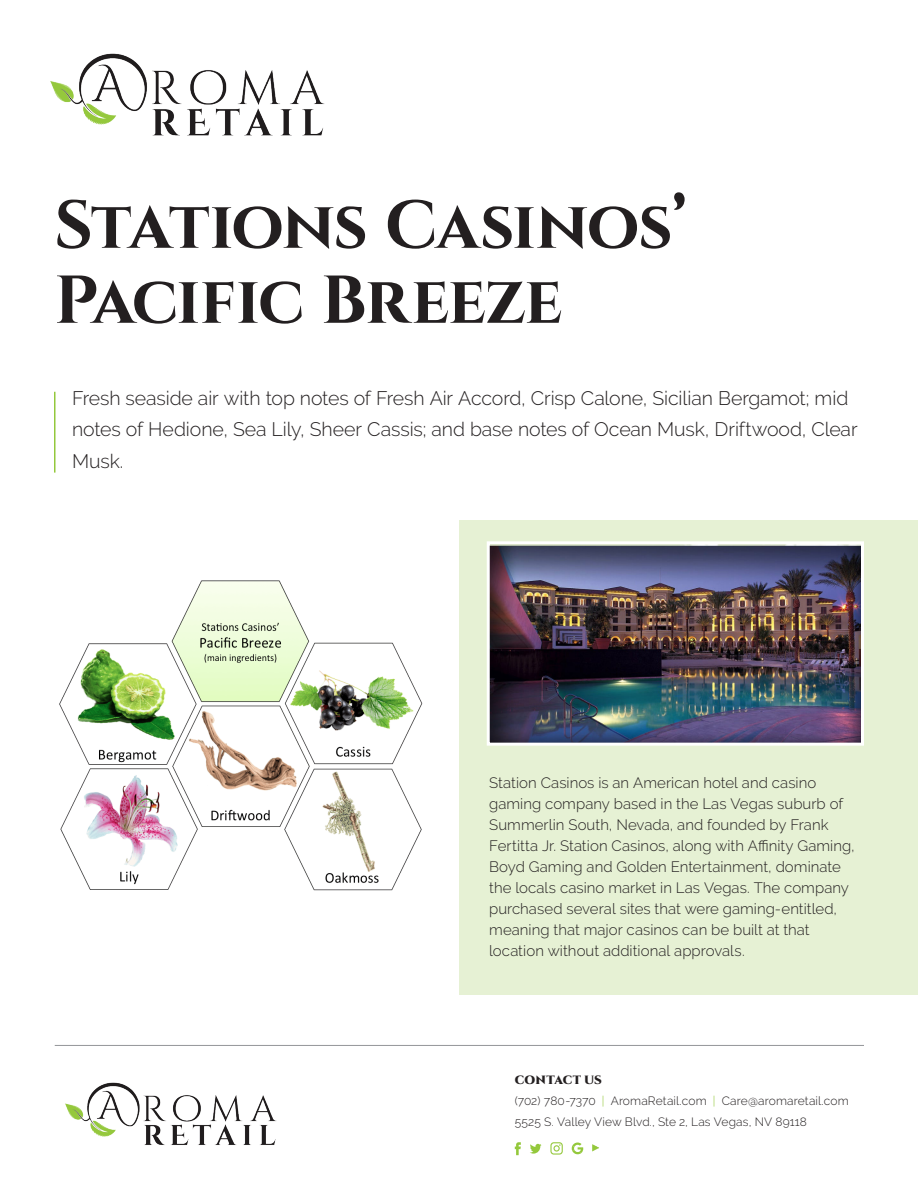
<style>
.page{position:relative;width:918px;height:1188px;background:#fff}
.page>*{position:absolute;margin:0;border:0;box-sizing:border-box;transform-origin:0 0}
.t1{font:700 67.5px/75px "Cinzel";letter-spacing:-.025em;color:#231f20}
.t2{font:300 19.5px/31.5px "Raleway";letter-spacing:-.005em;color:#231f20}
.t3{font:300 15px/21px "Raleway";letter-spacing:.005em;color:#231f20}
.t4{font:300 12px "Raleway";letter-spacing:.01em;color:#231f20}
.t5{font:900 12px "Cinzel";letter-spacing:.005em;color:#231f20}
.s1{color:#94c83c}
</style>
<div class="page">
<div style="left:459px;top:520px;width:459px;height:474px;background:#e6f1d4"></div>
<img style="left:59px;top:580px;width:364px;height:311px">
<img style="left:65px;top:1082px;width:212px;height:63px">
<img style="left:50px;top:53px;width:275px;height:83px">
<svg style="left:515px;top:1142px;width:6px;height:13px"></svg>
<svg style="left:530px;top:1144px;width:12px;height:10px"></svg>
<svg style="left:550px;top:1142px;width:13px;height:13px"></svg>
<svg style="left:572px;top:1143px;width:11px;height:11px"></svg>
<svg style="left:592px;top:1144px;width:7px;height:8px"></svg>
<hr style="left:54px;top:392px;width:2px;height:81px;background:#94c83c">
<img style="left:491px;top:545px;width:369px;height:197px">
<div style="left:487px;top:541px;width:377px;height:205px;border:3px solid #fff"></div>
<hr style="left:55px;top:1045px;width:809px;height:1px;background:#939598">
<p class="t1" style="left:54px;top:188px;width:635px">Stations Casinos’<br>Pacific Breeze</p>
<p class="t2" style="left:72px;top:382px;width:787px">Fresh seaside air with top notes of Fresh Air Accord, Crisp Calone, Sicilian Bergamot; mid notes of Hedione, Sea Lily, Sheer Cassis; and base notes of Ocean Musk, Driftwood, Clear<br>Musk.</p>
<p class="t3" style="left:489px;top:772px;width:367px">Station Casinos is an American hotel and casino gaming company based in the Las Vegas suburb of Summerlin South, Nevada, and founded by Frank Fertitta Jr. Station Casinos, along with Affinity Gaming, Boyd Gaming and Golden Entertainment, dominate the locals casino market in Las Vegas. The company purchased several sites that were gaming-entitled, meaning that major casinos can be built at that location without additional approvals.</p>
<p class="t5" style="left:515px;top:1072px;width:89px">CONTACT US</p>
<p class="t4" style="left:515px;top:1094px;width:335px">(702) 780-7370 <span class="s1">|</span> AromaRetail.com <span class="s1">|</span> Care@aromaretail.com</p>
<p class="t4" style="left:515px;top:1115px;width:294px">5525 S. Valley View Blvd., Ste 2, Las Vegas, NV 89118</p>
</div>
